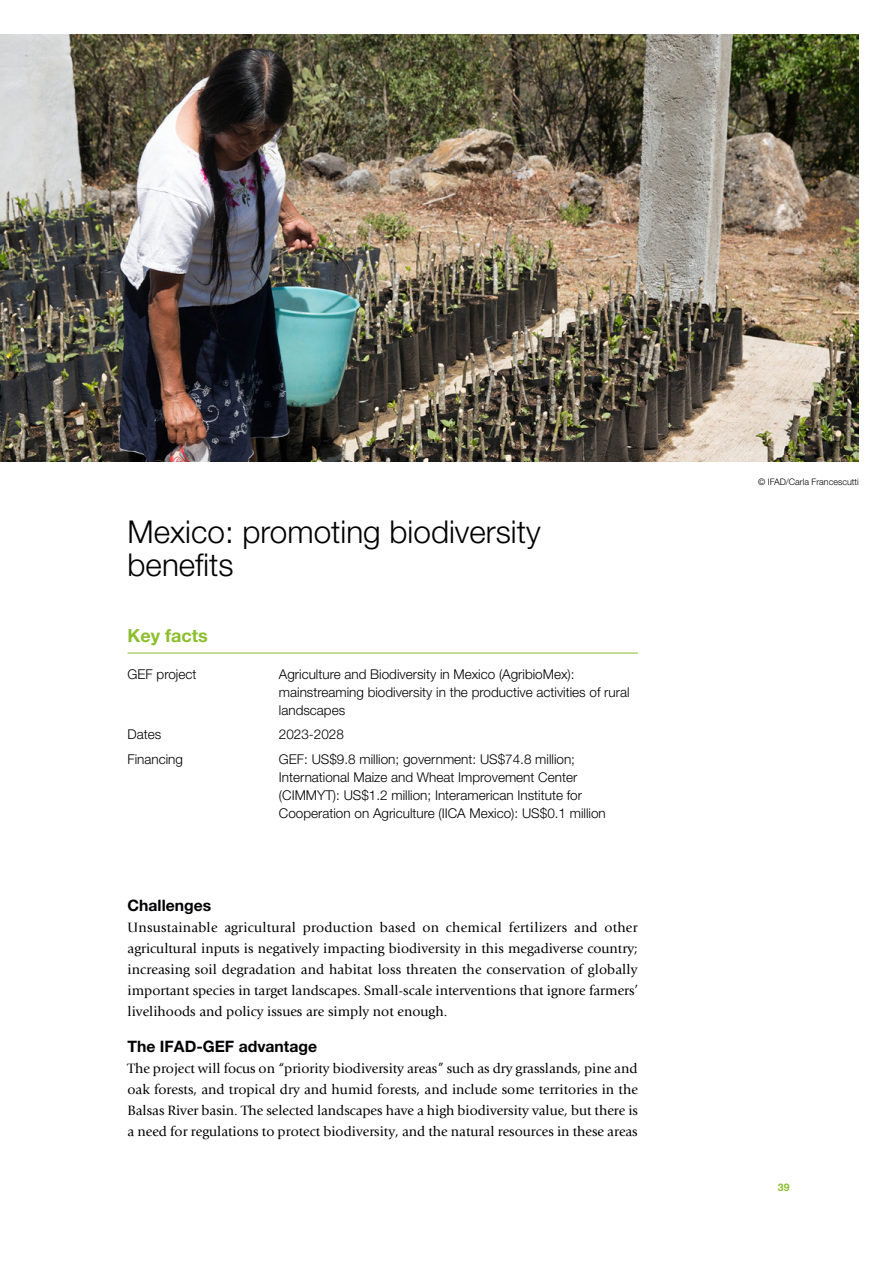
<style>
.page{position:relative;width:893px;height:1263px;background:#fff}
.page>*{position:absolute;margin:0;border:0;box-sizing:border-box;transform-origin:0 0}
.IFAD_Case_Study_H1{font:300 31.5px/33px "Helvetica Neue LT Pro";color:#000}
.IFAD_Case_Study_Key{font:700 18px "Helvetica Neue LT Pro";color:#8bbe2d}
.IFAD_H3{font:700 15.75px "Helvetica Neue LT Pro";color:#020204}
.IFAD_1st_para_body_c{font:14.1px/21px "Giovanni Std";color:#000;text-align:justify}
.Key_facts_body_copy{font:300 13.5px/18px "Helvetica Neue LT Pro";color:#000}
.t1{font:700 10.5px "Helvetica Neue LT Pro";color:#8bbe2d}
.IFAD_Photo_credit{font:300 9px "Helvetica Neue LT Pro";color:#000}
</style>
<div class="page">
<hr style="left:128px;top:653px;width:510px;height:1px;background:#8bbe2d">
<img style="left:0;top:34px;width:859px;height:427px">
<p class="IFAD_Case_Study_H1" style="left:128px;top:515px;width:415px">Mexico: promoting biodiversity benefits</p>
<p class="IFAD_Case_Study_Key" style="left:128px;top:624px;width:82px">Key facts</p>
<p class="Key_facts_body_copy" style="left:128px;top:665px;width:70px">GEF project</p>
<p class="Key_facts_body_copy" style="left:279px;top:665px;width:352px">Agriculture and Biodiversity in Mexico (AgribioMex): mainstreaming biodiversity in the productive activities of rural landscapes</p>
<p class="Key_facts_body_copy" style="left:128px;top:724px;width:35px">Dates</p>
<p class="Key_facts_body_copy" style="left:279px;top:724px;width:67px">2023-2028</p>
<p class="Key_facts_body_copy" style="left:128px;top:750px;width:57px">Financing</p>
<p class="Key_facts_body_copy" style="left:279px;top:750px;width:328px">GEF: US$9.8 million; government: US$74.8 million; International Maize and Wheat Improvement Center (CIMMYT): US$1.2 million; Interamerican Institute for Cooperation on Agriculture (IICA Mexico): US$0.1 million</p>
<p class="IFAD_H3" style="left:128px;top:895px;width:85px">Challenges</p>
<p class="IFAD_1st_para_body_c" style="left:128px;top:917px;width:512px">Unsustainable agricultural production based on chemical fertilizers and other agricultural inputs is negatively impacting biodiversity in this megadiverse country; increasing soil degradation and habitat loss threaten the conservation of globally important species in target landscapes. Small-scale interventions that ignore farmers’ livelihoods and policy issues are simply not enough.</p>
<p class="IFAD_H3" style="left:128px;top:1036px;width:191px">The IFAD-GEF advantage</p>
<p class="IFAD_1st_para_body_c" style="left:128px;top:1058px;width:512px">The project will focus on “priority biodiversity areas” such as dry grasslands, pine and oak forests, and tropical dry and humid forests, and include some territories in the Balsas River basin. The selected landscapes have a high biodiversity value, but there is a need for regulations to protect biodiversity, and the natural resources in these areas</p>
<p class="IFAD_Photo_credit" style="left:758px;top:476px;width:102px">© IFAD/Carla Francescutti</p>
<p class="t1" style="left:778px;top:1180px;width:13px">39</p>
</div>
